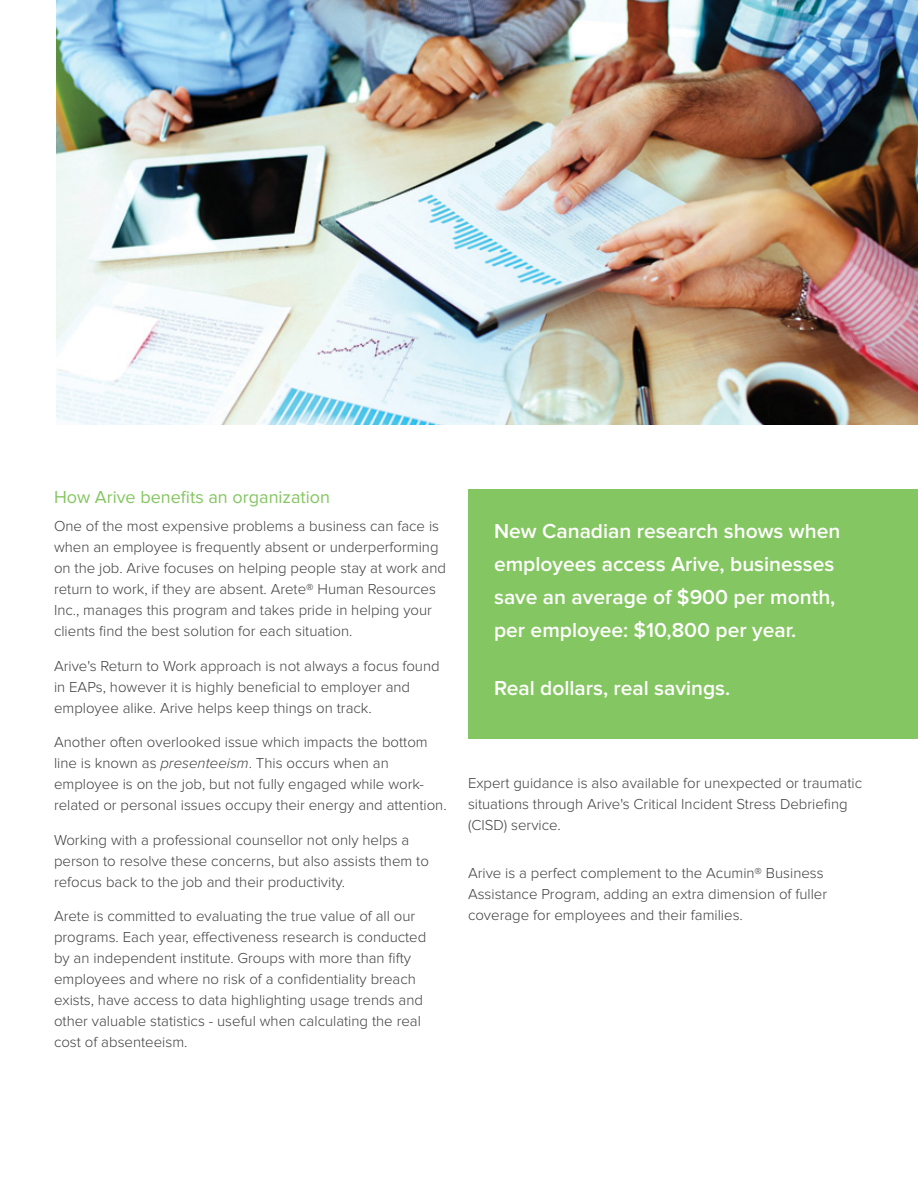
<style>
.page{position:relative;width:918px;height:1188px;background:#fff}
.page>*{position:absolute;margin:0;border:0;box-sizing:border-box;transform-origin:0 0}
.t1{font:600 21px/33px "Proxima Nova";color:#fff}
.t2{font:18px "Proxima Nova";color:#84c661}
.t3{font:300 15px/21px "Proxima Nova";color:#414042}
.s1{font-style:italic}
</style>
<div class="page">
<div style="left:468px;top:489px;width:450px;height:250px;background:#84c661"></div>
<img style="left:57px;top:0;width:861px;height:424px">
<p class="t2" style="left:54px;top:489px;width:278px">How Arive benefits an organization</p>
<p class="t3" style="left:54px;top:516px;width:394px">One of the most expensive problems a business can face is when an employee is frequently absent or underperforming on the job. Arive focuses on helping people stay at work and return to work, if they are absent. Arete® Human Resources Inc., manages this program and takes pride in helping your clients find the best solution for each situation.</p>
<p class="t3" style="left:54px;top:656px;width:387px">Arive's Return to Work approach is not always a focus found in EAPs, however it is highly beneficial to employer and employee alike. Arive helps keep things on track.</p>
<p class="t3" style="left:54px;top:732px;width:394px">Another often overlooked issue which impacts the bottom line is known as <span class="s1">presenteeism</span>. This occurs when an employee is on the job, but not fully engaged while work&shy;related or personal issues occupy their energy and attention.</p>
<p class="t3" style="left:54px;top:830px;width:376px">Working with a professional counsellor not only helps a person to resolve these concerns, but also assists them to refocus back to the job and their productivity.</p>
<p class="t3" style="left:54px;top:906px;width:374px">Arete is committed to evaluating the true value of all our programs. Each year, effectiveness research is conducted by an independent institute. Groups with more than fifty employees and where no risk of a confidentiality breach exists, have access to data highlighting usage trends and other valuable statistics - useful when calculating the real cost of absenteeism.</p>
<h1 class="t1" style="left:494px;top:515px;width:348px">New Canadian research shows when employees access Arive, businesses save an average of $900 per month, per employee: $10,800 per year.</h1>
<h1 class="t1" style="left:494px;top:672px;width:238px">Real dollars, real savings.</h1>
<p class="t3" style="left:468px;top:774px;width:396px">Expert guidance is also available for unexpected or traumatic situations through Arive's Critical Incident Stress Debriefing (CISD) service.</p>
<p class="t3" style="left:468px;top:864px;width:361px">Arive is a perfect complement to the Acumin® Business<br>Assistance Program, adding an extra dimension of fuller coverage for employees and their families.</p>
</div>
